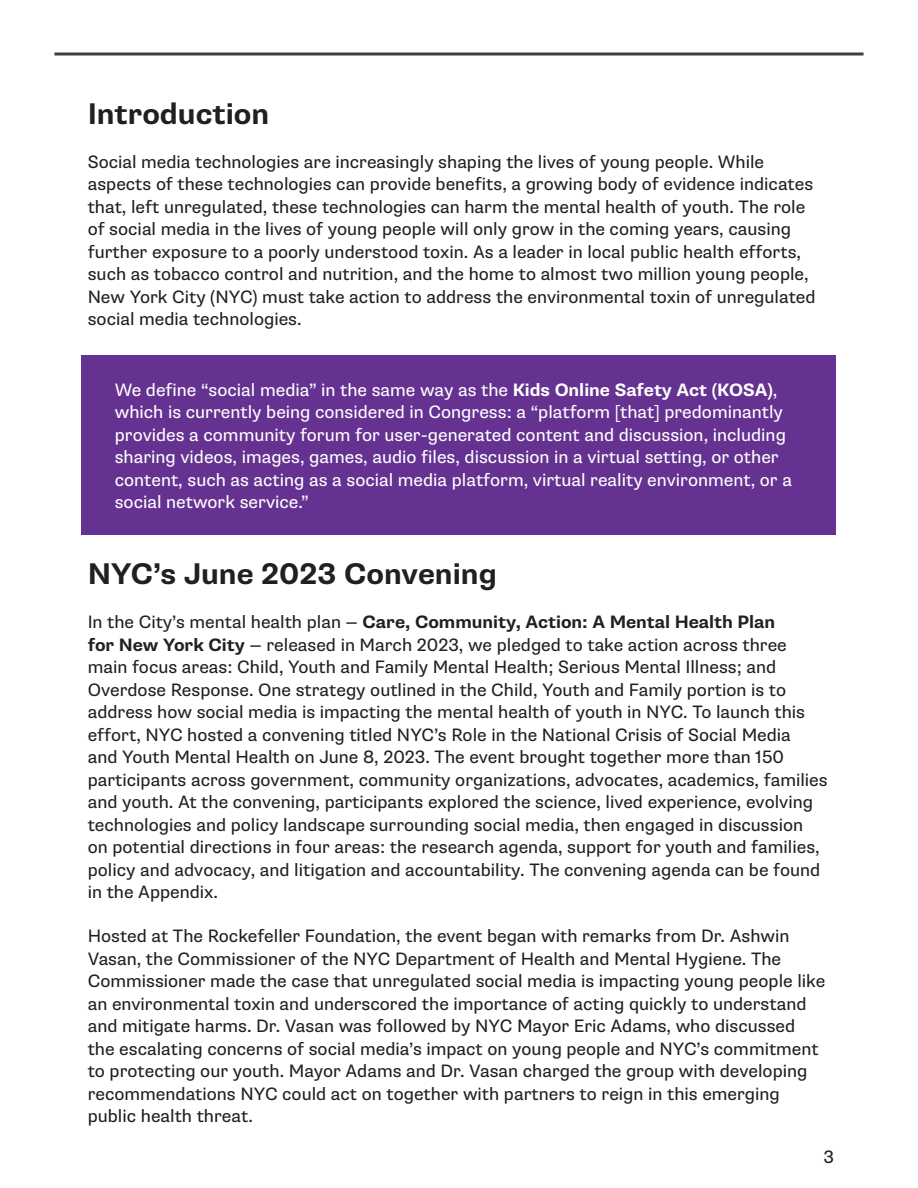
<style>
.page{position:relative;width:918px;height:1188px;background:#fff}
.page>*{position:absolute;margin:0;border:0;box-sizing:border-box;transform-origin:0 0}
.t1{font:700 30px "Supria Sans";color:#231f20}
.t2{font:18px/22.5px "Supria Sans";color:#231f20}
.t3{font:18px/22.5px "Supria Sans";color:#fff}
.s1{font-weight:700}
</style>
<div class="page">
<div style="left:82px;top:356px;width:754px;height:180px;background:#653291"></div>
<svg style="left:54px;top:52px;width:810px;height:4px;background:#6e6e6e"></svg>
<h2 class="t1" style="left:88px;top:95px;width:183px">Introduction</h2>
<p class="t2" style="left:88px;top:151px;width:729px">Social media technologies are increasingly shaping the lives of young people. While aspects of these technologies can provide benefits, a growing body of evidence indicates that, left unregulated, these technologies can harm the mental health of youth. The role of social media in the lives of young people will only grow in the coming years, causing further exposure to a poorly understood toxin. As a leader in local public health efforts, such as tobacco control and nutrition, and the home to almost two million young people, New York City (NYC) must take action to address the environmental toxin of unregulated social media technologies.</p>
<p class="t3" style="left:115px;top:379px;width:679px">We define “social media” in the same way as the <span class="s1">Kids Online Safety Act (KOSA)</span>, which is currently being considered in Congress: a “platform [that] predominantly provides a community forum for user-generated content and discussion, including sharing videos, images, games, audio files, discussion in a virtual setting, or other content, such as acting as a social media platform, virtual reality environment, or a social network service.”</p>
<h2 class="t1" style="left:88px;top:555px;width:411px">NYC’s June 2023 Convening</h2>
<p class="t2" style="left:88px;top:611px;width:741px">In the City’s mental health plan — <span class="s1">Care, Community, Action: A Mental Health Plan<br>for New York City</span> — released in March 2023, we pledged to take action across three main focus areas: Child, Youth and Family Mental Health; Serious Mental Illness; and Overdose Response. One strategy outlined in the Child, Youth and Family portion is to address how social media is impacting the mental health of youth in NYC. To launch this effort, NYC hosted a convening titled NYC’s Role in the National Crisis of Social Media<br>and Youth Mental Health on June 8, 2023. The event brought together more than 150 participants across government, community organizations, advocates, academics, families and youth. At the convening, participants explored the science, lived experience, evolving technologies and policy landscape surrounding social media, then engaged in discussion on potential directions in four areas: the research agenda, support for youth and families, policy and advocacy, and litigation and accountability. The convening agenda can be found in the Appendix.</p>
<p class="t2" style="left:88px;top:925px;width:739px">Hosted at The Rockefeller Foundation, the event began with remarks from Dr. Ashwin Vasan, the Commissioner of the NYC Department of Health and Mental Hygiene. The Commissioner made the case that unregulated social media is impacting young people like an environmental toxin and underscored the importance of acting quickly to understand and mitigate harms. Dr. Vasan was followed by NYC Mayor Eric Adams, who discussed the escalating concerns of social media’s impact on young people and NYC’s commitment to protecting our youth. Mayor Adams and Dr. Vasan charged the group with developing recommendations NYC could act on together with partners to reign in this emerging public health threat.</p>
<p class="t2" style="left:824px;top:1146px;width:12px">3</p>
</div>
